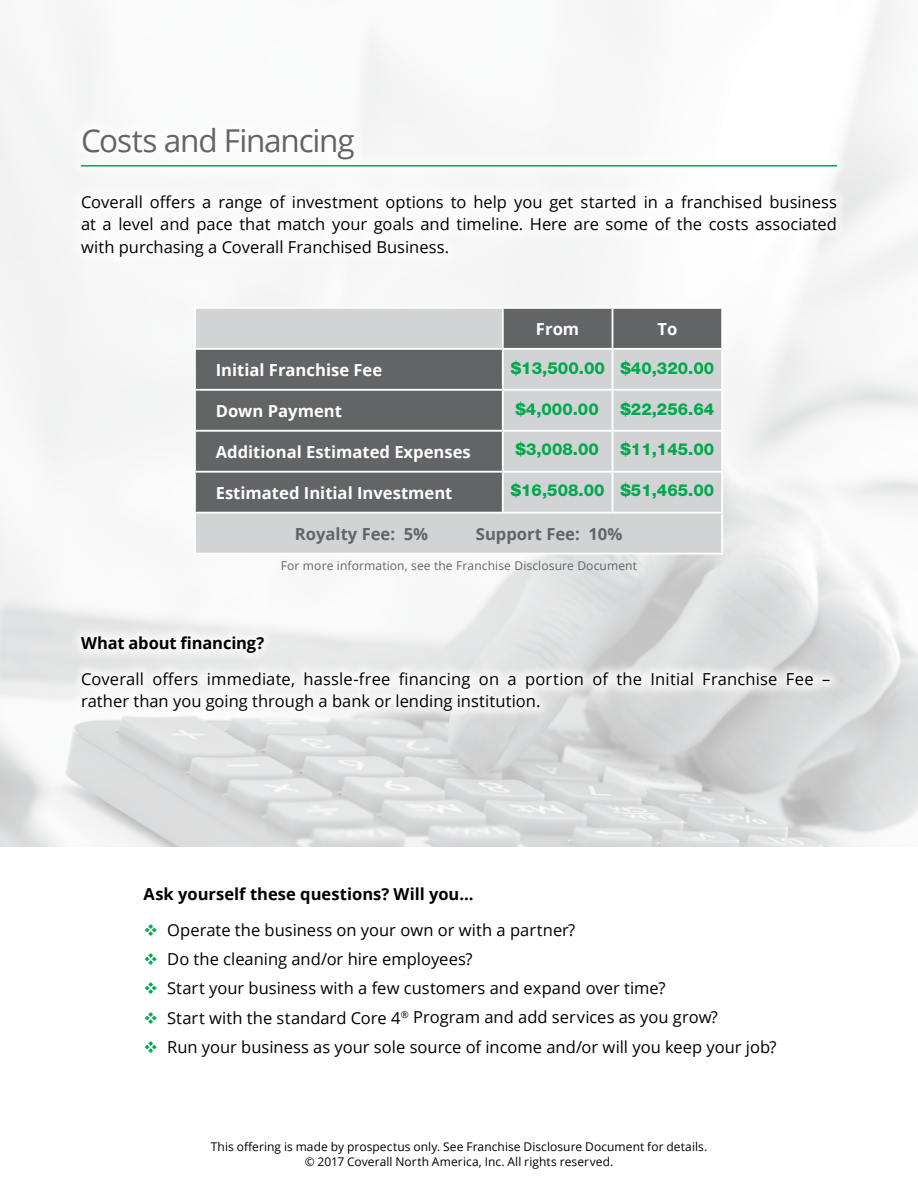
<style>
.page{position:relative;width:918px;height:1188px;background:#fff}
.page>*{position:absolute;margin:0;border:0;box-sizing:border-box;transform-origin:0 0}
.t1{font:31.5px "Open Sans";letter-spacing:-.04em;color:#636466}
.t2{font:700 16.65px "Open Sans";color:#fff}
.t3{font:700 16.65px "Open Sans";color:#636466}
.t4{font:800 16.65px "Helvetica Neue LT Std";color:#00a94f}
.t5{font:16.5px/22.5px "Open Sans";color:#000;text-align:justify}
.t6{font:800 16.5px "Helvetica Neue LT Std";color:#00a94f}
.t7{font:700 16.5px "Open Sans";color:#000}
.t8{font:12px/15px "Open Sans";letter-spacing:.005em;color:#000;text-align:center}
.t9{font:12px "Open Sans";letter-spacing:.01em;color:#636466}
.s1{font-size:16.5px}
.s2{color:#00a94f}
</style>
<div class="page">
<div style="left:69px;top:115px;width:781px;height:608px;background:#fff;opacity:.75"></div>
<hr style="left:81px;top:165px;width:756px;height:2px;background:#00a94f">
<div style="left:196px;top:514px;width:525px;height:39px;background:#d1d3d4"></div>
<svg style="left:196px;top:309px;width:525px;height:203px;background:#949697"></svg>
<hr style="left:194px;top:307px;width:309px;height:2px;background:#fff">
<hr style="left:194px;top:309px;width:2px;height:39px;background:#fff">
<hr style="left:503px;top:307px;width:109px;height:2px;background:#fff">
<hr style="left:502px;top:309px;width:2px;height:39px;background:#fff">
<hr style="left:612px;top:307px;width:111px;height:2px;background:#fff">
<hr style="left:612px;top:309px;width:1px;height:39px;background:#fff">
<hr style="left:721px;top:309px;width:2px;height:39px;background:#fff">
<hr style="left:194px;top:348px;width:309px;height:2px;background:#fff">
<hr style="left:194px;top:350px;width:2px;height:39px;background:#fff">
<hr style="left:503px;top:348px;width:109px;height:2px;background:#fff">
<hr style="left:502px;top:350px;width:2px;height:39px;background:#fff">
<hr style="left:612px;top:348px;width:111px;height:2px;background:#fff">
<hr style="left:612px;top:350px;width:1px;height:39px;background:#fff">
<hr style="left:721px;top:350px;width:2px;height:39px;background:#fff">
<hr style="left:194px;top:389px;width:309px;height:2px;background:#fff">
<hr style="left:194px;top:391px;width:2px;height:39px;background:#fff">
<hr style="left:503px;top:389px;width:109px;height:2px;background:#fff">
<hr style="left:502px;top:391px;width:2px;height:39px;background:#fff">
<hr style="left:612px;top:389px;width:111px;height:2px;background:#fff">
<hr style="left:612px;top:391px;width:1px;height:39px;background:#fff">
<hr style="left:721px;top:391px;width:2px;height:39px;background:#fff">
<hr style="left:194px;top:430px;width:309px;height:2px;background:#fff">
<hr style="left:194px;top:432px;width:2px;height:39px;background:#fff">
<hr style="left:503px;top:430px;width:109px;height:2px;background:#fff">
<hr style="left:502px;top:432px;width:2px;height:39px;background:#fff">
<hr style="left:612px;top:430px;width:111px;height:2px;background:#fff">
<hr style="left:612px;top:432px;width:1px;height:39px;background:#fff">
<hr style="left:721px;top:432px;width:2px;height:39px;background:#fff">
<hr style="left:194px;top:471px;width:309px;height:2px;background:#fff">
<hr style="left:194px;top:473px;width:2px;height:39px;background:#fff">
<hr style="left:503px;top:471px;width:109px;height:2px;background:#fff">
<hr style="left:502px;top:473px;width:2px;height:39px;background:#fff">
<hr style="left:612px;top:471px;width:111px;height:2px;background:#fff">
<hr style="left:612px;top:473px;width:1px;height:39px;background:#fff">
<hr style="left:721px;top:473px;width:2px;height:39px;background:#fff">
<hr style="left:194px;top:512px;width:309px;height:2px;background:#fff">
<hr style="left:194px;top:514px;width:2px;height:39px;background:#fff">
<hr style="left:503px;top:512px;width:109px;height:2px;background:#fff">
<hr style="left:612px;top:512px;width:111px;height:2px;background:#fff">
<hr style="left:721px;top:514px;width:2px;height:39px;background:#fff">
<hr style="left:194px;top:553px;width:309px;height:2px;background:#fff">
<hr style="left:503px;top:553px;width:109px;height:2px;background:#fff">
<hr style="left:612px;top:553px;width:111px;height:2px;background:#fff">
<h1 class="t1" style="left:81px;top:119px;width:275px">Costs and Financing</h1>
<p class="t5" style="left:81px;top:190px;width:758px">Coverall offers a range of investment options to help you get started in a franchised business at a level and pace that match your goals and timeline. Here are some of the costs associated with purchasing a Coverall Franchised Business.</p>
<p class="t2" style="left:536px;top:317px;width:45px">From</p>
<p class="t2" style="left:657px;top:317px;width:21px">To</p>
<p class="t2" style="left:216px;top:358px;width:168px">Initial Franchise Fee</p>
<p class="t4" style="left:511px;top:358px;width:205px">$13,500.00 <span class="s1">$40,320.00</span></p>
<p class="t2" style="left:216px;top:399px;width:128px">Down Payment</p>
<p class="t6" style="left:516px;top:399px;width:85px">$4,000.00</p>
<p class="t6" style="left:621px;top:399px;width:95px">$22,256.64</p>
<p class="t2" style="left:216px;top:440px;width:257px">Additional Estimated Expenses</p>
<p class="t6" style="left:516px;top:440px;width:85px">$3,008.00</p>
<p class="t6" style="left:621px;top:440px;width:95px">$11,145.00</p>
<p class="t2" style="left:216px;top:481px;width:238px">Estimated Initial Investment</p>
<p class="t6" style="left:511px;top:481px;width:205px">$16,508.00 $51,465.00</p>
<p class="t3" style="left:295px;top:522px;width:135px">Royalty Fee: 5%</p>
<p class="t3" style="left:476px;top:522px;width:148px">Support Fee: 10%</p>
<p class="t9" style="left:281px;top:558px;width:358px">For more information, see the Franchise Disclosure Document</p>
<p class="t7" style="left:81px;top:631px;width:185px">What about financing?</p>
<p class="t5" style="left:81px;top:667px;width:751px">Coverall offers immediate, hassle-free financing on a portion of the Initial Franchise Fee – rather than you going through a bank or lending institution.</p>
<p class="t7" style="left:144px;top:882px;width:332px">Ask yourself these questions? Will you…</p>
<p class="t5" style="left:144px;top:918px;width:433px"><span class="s2">❖</span> Operate the business on your own or with a partner?</p>
<p class="t5" style="left:144px;top:947px;width:331px"><span class="s2">❖</span> Do the cleaning and/or hire employees?</p>
<p class="t5" style="left:144px;top:977px;width:523px"><span class="s2">❖</span> Start your business with a few customers and expand over time?</p>
<p class="t5" style="left:144px;top:1006px;width:576px"><span class="s2">❖</span> Start with the standard Core 4<sup>®</sup> Program and add services as you grow?</p>
<p class="t5" style="left:144px;top:1035px;width:635px"><span class="s2">❖</span> Run your business as your sole source of income and/or will you keep your job?</p>
<p class="t8" style="left:211px;top:1139px;width:498px">This offering is made by prospectus only. See Franchise Disclosure Document for details. © 2017 Coverall North America, Inc. All rights reserved.</p>
</div>
